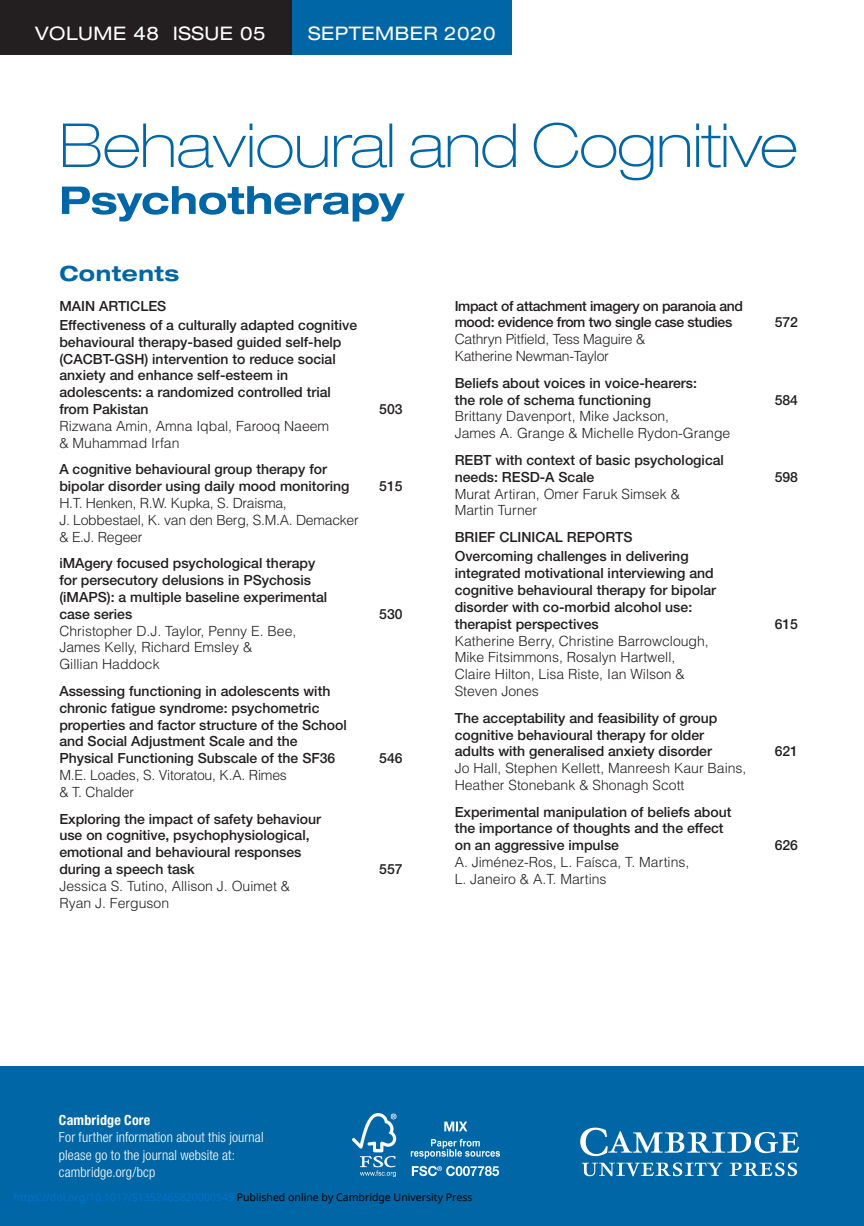
<style>
.page{position:relative;width:864px;height:1226px;background:#fff}
.page>*{position:absolute;margin:0;border:0;box-sizing:border-box;transform-origin:0 0}
.t1{font:700 expanded 21px "Helvetica Neue";letter-spacing:.025em;color:#0066a5}
.t2{font:expanded 18.72px "Helvetica Neue";letter-spacing:.025em;color:#fff}
.t3{font:500 14px/16.8px "Helvetica Neue";color:#231f20}
.t4{font:300 14px/16.8px "Helvetica LT Std";color:#231f20}
.t5{font:300 14px/16.8px "Helvetica LT Std";letter-spacing:-.02em;color:#231f20}
.t6{font:300 condensed 14px/17.5px "Helvetica Neue";letter-spacing:.01em;color:#fff}
.t7{font:500 14px/16.8px "Helvetica Neue";letter-spacing:-.025em;color:#231f20}
.t8{font:500 14px "Helvetica Neue LT Std";color:#231f20}
.t9{font:700 condensed 14px "Helvetica Neue";letter-spacing:.015em;color:#fff}
.t10{font:10.5px "Noto Sans";color:#0172cf}
.s1{color:#000}
</style>
<div class="page">
<div style="left:0;top:1066px;width:863px;height:159px;background:#0066a5"></div>
<div style="left:0;top:0;width:292px;height:55px;background:#231f20"></div>
<div style="left:292px;top:0;width:219px;height:55px;background:#0066a5"></div>
<svg style="left:62px;top:186px;width:342px;height:35px"></svg>
<svg style="left:63px;top:123px;width:733px;height:57px"></svg>
<svg style="left:580px;top:1127px;width:218px;height:28px"></svg>
<svg style="left:581px;top:1162px;width:141px;height:14px"></svg>
<svg style="left:729px;top:1162px;width:67px;height:13px"></svg>
<img style="left:352px;top:1113px;width:147px;height:63px">
<h2 class="t2" style="left:35px;top:22px;width:232px">VOLUME 48 ISSUE 05</h2>
<h2 class="t2" style="left:308px;top:22px;width:189px">SEPTEM BER 2020</h2>
<h1 class="t1" style="left:59px;top:260px;width:121px">Contents</h1>
<p class="t3" style="left:59px;top:296px;width:299px;line-height:19.2px">MAIN ARTICLES<br>Effectiveness of a culturally adapted cognitive</p>
<p class="t3" style="left:59px;top:333px;width:283px">behavioural therapy-based guided self-help (CACBT-GSH) intervention to reduce social anxiety and enhance self-esteem in adolescents: a randomized controlled trial from Pakistan</p>
<p class="t4" style="left:59px;top:417px;width:271px">Rizwana Amin, Amna Iqbal, Farooq Naeem &amp; Muhammad Irfan</p>
<p class="t3" style="left:59px;top:461px;width:291px">A cognitive behavioural group therapy for bipolar disorder using daily mood monitoring</p>
<p class="t5" style="left:59px;top:494px;width:301px">H.T. Henken, R.W. Kupka, S. Draisma,<br>J. Lobbestael, K. van den Berg, S.M.A. Demacker &amp; E.J. Regeer</p>
<p class="t3" style="left:59px;top:554px;width:269px">iMAgery focused psychological therapy for persecutory delusions in PSychosis (iMAPS): a multiple baseline experimental case series</p>
<p class="t4" style="left:59px;top:622px;width:238px">Christopher D.J. Taylor, Penny E. Bee,<br>James Kelly, Richard Emsley &amp;<br>Gillian Haddock</p>
<p class="t3" style="left:59px;top:682px;width:289px">Assessing functioning in adolescents with chronic fatigue syndrome: psychometric properties and factor structure of the School and Social Adjustment Scale and the Physical Functioning Subscale of the SF36</p>
<p class="t4" style="left:59px;top:766px;width:229px">M.E. Loades, S. Vitoratou, K.A. Rimes &amp; T. Chalder</p>
<p class="t3" style="left:59px;top:810px;width:263px">Exploring the impact of safety behaviour use on cognitive, psychophysiological, emotional and behavioural responses during a speech task</p>
<p class="t4" style="left:59px;top:877px;width:232px">Jessica S. Tutino, Allison J. Ouimet &amp;<br>Ryan J. Ferguson</p>
<p class="t8" style="left:379px;top:400px;width:25px">503</p>
<p class="t8" style="left:379px;top:478px;width:25px">515</p>
<p class="t8" style="left:379px;top:605px;width:25px">530</p>
<p class="t8" style="left:379px;top:749px;width:25px">546</p>
<p class="t8" style="left:379px;top:860px;width:25px">557</p>
<p class="t7" style="left:454px;top:297px;width:290px">Impact of attachment imagery on paranoia and mood: evidence from two single case studies</p>
<p class="t5" style="left:454px;top:331px;width:192px">Cathryn Pitfield, Tess Maguire &amp;<br>Katherine Newman-Taylor</p>
<p class="t3" style="left:454px;top:374px;width:244px">Beliefs about voices in voice-hearers: the role of schema functioning</p>
<p class="t4" style="left:454px;top:408px;width:277px">Brittany Davenport, Mike Jackson,<br>James A. Grange &amp; Michelle Rydon-Grange</p>
<p class="t3" style="left:454px;top:451px;width:270px">REBT with context of basic psychological needs: RESD-A Scale</p>
<p class="t4" style="left:454px;top:485px;width:227px">Murat Artiran, Omer Faruk Simsek &amp;<br>Martin Turner</p>
<p class="t3" style="left:454px;top:527px;width:235px;line-height:19.2px">BRIEF CLINICAL REPORTS<br>Overcoming challenges in delivering</p>
<p class="t3" style="left:454px;top:564px;width:263px">integrated motivational interviewing and cognitive behavioural therapy for bipolar disorder with co-morbid alcohol use: therapist perspectives</p>
<p class="t4" style="left:454px;top:632px;width:255px">Katherine Berry, Christine Barrowclough, Mike Fitsimmons, Rosalyn Hartwell, Claire Hilton, Lisa Riste, Ian Wilson &amp; Steven Jones</p>
<p class="t3" style="left:454px;top:709px;width:264px">The acceptability and feasibility of group cognitive behavioural therapy for older adults with generalised anxiety disorder</p>
<p class="t4" style="left:454px;top:759px;width:293px">Jo Hall, Stephen Kellett, Manreesh Kaur Bains,<br>Heather Stonebank &amp; Shonagh Scott</p>
<p class="t3" style="left:454px;top:803px;width:278px">Experimental manipulation of beliefs about the importance of thoughts and the effect on an aggressive impulse</p>
<p class="t4" style="left:454px;top:853px;width:236px">A. Jiménez-Ros, L. Faísca, T. Martins,<br>L. Janeiro &amp; A.T. Martins</p>
<p class="t8" style="left:774px;top:314px;width:25px">572</p>
<p class="t8" style="left:774px;top:391px;width:25px">584</p>
<p class="t8" style="left:774px;top:468px;width:25px">598</p>
<p class="t8" style="left:774px;top:615px;width:25px">615</p>
<p class="t8" style="left:774px;top:743px;width:25px">621</p>
<p class="t8" style="left:774px;top:836px;width:25px">626</p>
<p class="t9" style="left:59px;top:1111px;width:93px">Cambridge Core</p>
<p class="t6" style="left:59px;top:1128px;width:206px">For further information about this journal please go to the journal website at: cambridge.org/bcp</p>
<p class="t10" style="left:14px;top:1189px;width:460px">https://doi.org/10.1017/S1352465820000545 <span class="s1">Published online by Cambridge University Press</span></p>
</div>
